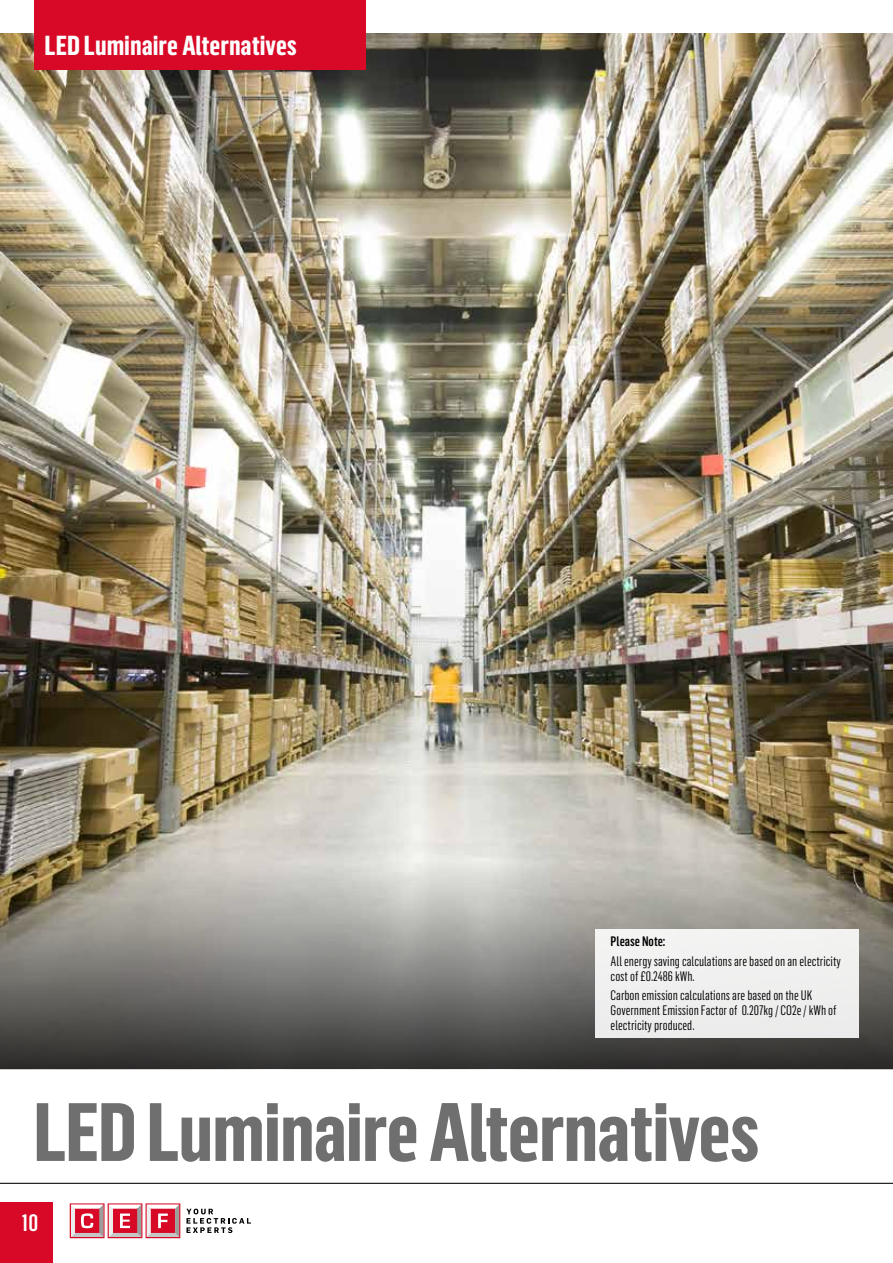
<style>
.page{position:relative;width:893px;height:1263px;background:#fff}
.page>*{position:absolute;margin:0;border:0;box-sizing:border-box;transform-origin:0 0}
.t1{font:700 81px "Flama Cond";letter-spacing:-.015em;color:#706f6f}
.t2{font:700 27px "Flama Cond";color:#fff}
.t3{font:500 23.4px "Flama Cond";color:#fff}
.t4{font:13.5px/15px "Flama Cond";color:#000}
.t5{font:500 13.5px "Flama Cond";color:#000}
</style>
<div class="page">
<hr style="left:0;top:1183px;width:893px;height:1px;background:#000">
<div style="left:0;top:1202px;width:53px;height:61px;background:#d70926"></div>
<svg style="left:70px;top:1203px;width:110px;height:35px;background:#db7483"></svg>
<svg style="left:186px;top:1208px;width:65px;height:25px"></svg>
<img style="left:0;top:34px;width:893px;height:1036px">
<svg style="left:0;top:861px;width:893px;height:208px;background:#817f79"></svg>
<div style="left:595px;top:929px;width:264px;height:109px;background:#f0efef"></div>
<div style="left:34px;top:0;width:332px;height:69px;background:#d70926"></div>
<h2 class="t2" style="left:45px;top:28px;width:254px">LED Luminaire Alternatives</h2>
<p class="t5" style="left:611px;top:933px;width:56px">Please Note:</p>
<p class="t4" style="left:611px;top:953px;width:232px">All energy saving calculations are based on an electricity cost of £0.2486 kWh.</p>
<p class="t4" style="left:611px;top:987px;width:227px">Carbon emission calculations are based on the UK<br>Government Emission Factor of 0.207kg / CO2e / kWh of electricity produced.</p>
<h1 class="t1" style="left:33px;top:1078px;width:728px">LED Luminaire Alternatives</h1>
<h3 class="t3" style="left:22px;top:1207px;width:18px">10</h3>
</div>
